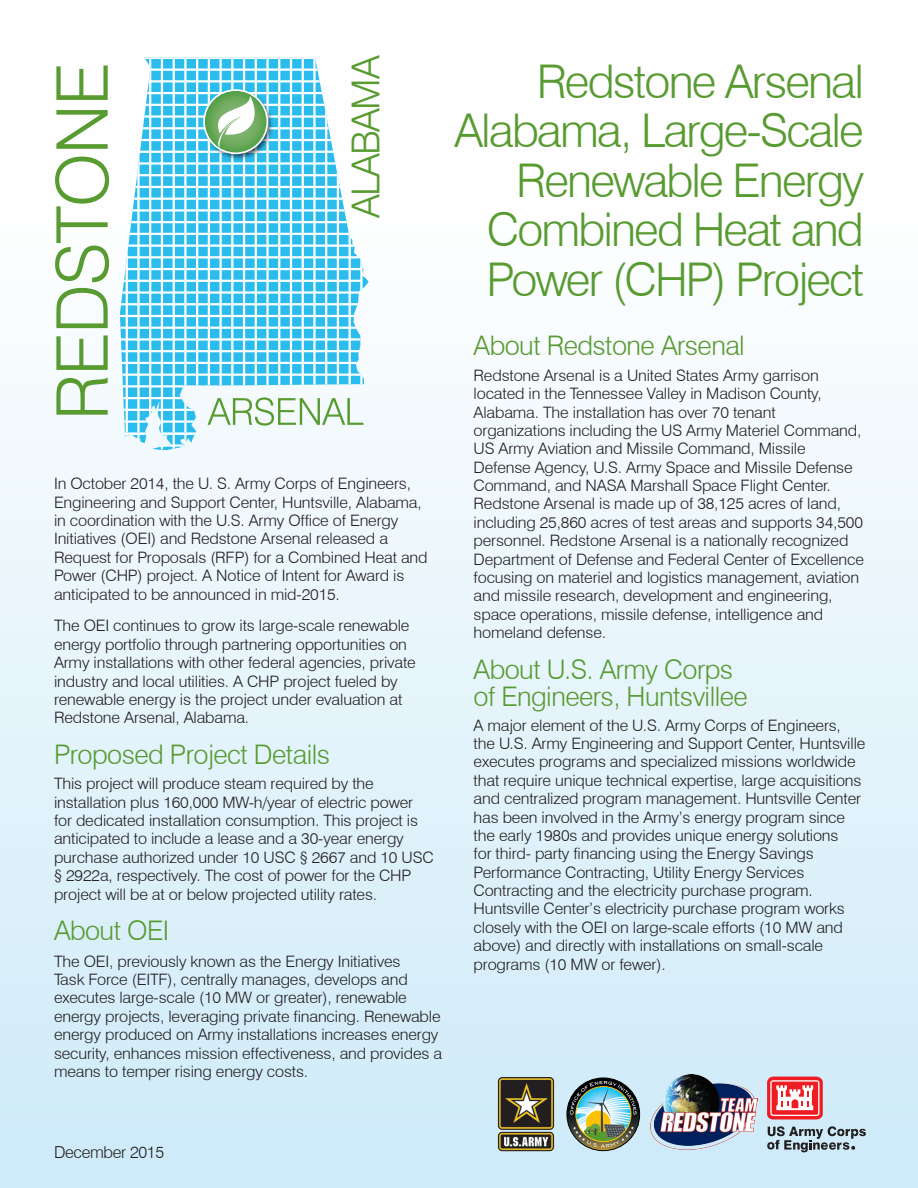
<style>
.page{position:relative;width:918px;height:1188px;background:#fff}
.page>*{position:absolute;margin:0;border:0;box-sizing:border-box;transform-origin:0 0}
.t1{font:300 46.5px/49.5px "Swiss 721 BT";letter-spacing:-.04em;color:#589b31;text-align:right}
.t2{font:300 38.55px "Swiss 721 BT";letter-spacing:-.045em;color:#589b31}
.t3{font:300 27px/27px "Swiss 721 BT";letter-spacing:-.02em;color:#589b31}
.t4{font:300 16.5px "Swiss 721 BT";letter-spacing:-.02em;color:#231f20}
.t5{font:300 15.75px/18.3px "Swiss 721 BT";letter-spacing:-.01em;color:#231f20}
</style>
<div class="page">
<div style="left:0;top:0;width:918px;height:1188px;background:linear-gradient(to bottom,#fff,#cfebf9)"></div>
<svg style="left:567px;top:1078px;width:73px;height:73px"></svg>
<div style="left:567px;top:1078px;width:73px;height:73px;border:1px solid #000103;border-radius:50%"></div>
<img style="left:570px;top:1081px;width:67px;height:67px">
<img style="left:494px;top:1065px;width:64px;height:97px">
<svg style="left:767px;top:1077px;width:56px;height:43px"></svg>
<svg style="left:767px;top:1126px;width:99px;height:26px;background:#99abb5"></svg>
<img style="left:651px;top:1075px;width:107px;height:75px">
<svg style="left:362px;top:58px;width:7px;height:391px"></svg>
<svg style="left:120px;top:433px;width:242px;height:16px"></svg>
<svg style="left:120px;top:58px;width:243px;height:375px"></svg>
<svg style="left:56px;top:378px;width:52px;height:37px"></svg>
<svg style="left:56px;top:335px;width:52px;height:35px"></svg>
<svg style="left:56px;top:288px;width:52px;height:40px"></svg>
<svg style="left:55px;top:157px;width:54px;height:125px"></svg>
<svg style="left:56px;top:110px;width:52px;height:39px"></svg>
<svg style="left:56px;top:66px;width:52px;height:34px"></svg>
<svg style="left:208px;top:397px;width:156px;height:29px"></svg>
<img style="left:202px;top:88px;width:74px;height:74px">
<svg style="left:204px;top:90px;width:63px;height:63px"></svg>
<div style="left:203px;top:89px;width:65px;height:65px;border:2px solid #fff;border-radius:50%"></div>
<svg style="left:209px;top:96px;width:53px;height:52px"></svg>
<p class="t2" style="left:342px;top:218px;width:164px;rotate:-90deg">ALABAMA</p>
<p class="t5" style="left:54px;top:474px;width:375px">In October 2014, the U. S. Army Corps of Engineers, Engineering and Support Center, Huntsville, Alabama, in coordination with the U.S. Army Office of Energy Initiatives (OEI) and Redstone Arsenal released a Request for Proposals (RFP) for a Combined Heat and Power (CHP) project. A Notice of Intent for Award is anticipated to be announced in mid-2015.</p>
<p class="t5" style="left:54px;top:617px;width:363px">The OEI continues to grow its large-scale renewable energy portfolio through partnering opportunities on Army installations with other federal agencies, private industry and local utilities. A CHP project fueled by renewable energy is the project under evaluation at Redstone Arsenal, Alabama.</p>
<p class="t3" style="left:54px;top:741px;width:277px">Proposed Project Details</p>
<p class="t5" style="left:54px;top:774px;width:381px">This project will produce steam required by the installation plus 160,000 MW-h/year of electric power for dedicated installation consumption. This project is anticipated to include a lease and a 30-year energy purchase authorized under 10 USC § 2667 and 10 USC § 2922a, respectively. The cost of power for the CHP project will be at or below projected utility rates.</p>
<p class="t3" style="left:54px;top:917px;width:117px">About OEI</p>
<p class="t5" style="left:54px;top:952px;width:390px">The OEI, previously known as the Energy Initiatives<br>Task Force (EITF), centrally manages, develops and executes large-scale (10 MW or greater), renewable energy projects, leveraging private financing. Renewable energy produced on Army installations increases energy security, enhances mission effectiveness, and provides a means to temper rising energy costs.</p>
<p class="t1" style="left:537px;top:56px;width:329px">Redstone Arsenal</p>
<p class="t1" style="left:454px;top:106px;width:411px">Alabama, Large-Scale<br>Renewable Energy<br>Combined Heat and<br>Power (CHP) Project</p>
<p class="t3" style="left:474px;top:332px;width:273px">About Redstone Arsenal</p>
<p class="t5" style="left:474px;top:366px;width:392px">Redstone Arsenal is a United States Army garrison located in the Tennessee Valley in Madison County, Alabama. The installation has over 70 tenant organizations including the US Army Materiel Command, US Army Aviation and Missile Command, Missile Defense Agency, U.S. Army Space and Missile Defense Command, and NASA Marshall Space Flight Center.<br>Redstone Arsenal is made up of 38,125 acres of land, including 25,860 acres of test areas and supports 34,500 personnel. Redstone Arsenal is a nationally recognized Department of Defense and Federal Center of Excellence focusing on materiel and logistics management, aviation and missile research, development and engineering, space operations, missile defense, intelligence and homeland defense.</p>
<p class="t3" style="left:474px;top:655px;width:276px">About U.S. Army Corps of Engineers, Huntsvillee</p>
<p class="t5" style="left:474px;top:716px;width:393px">A major element of the U.S. Army Corps of Engineers, the U.S. Army Engineering and Support Center, Huntsville executes programs and specialized missions worldwide that require unique technical expertise, large acquisitions and centralized program management. Huntsville Center has been involved in the Army’s energy program since the early 1980s and provides unique energy solutions<br>for third- party financing using the Energy Savings Performance Contracting, Utility Energy Services Contracting and the electricity purchase program.<br>Huntsville Center’s electricity purchase program works closely with the OEI on large-scale efforts (10 MW and above) and directly with installations on small-scale programs (10 MW or fewer).</p>
<p class="t4" style="left:54px;top:1143px;width:112px">December 2015</p>
</div>
